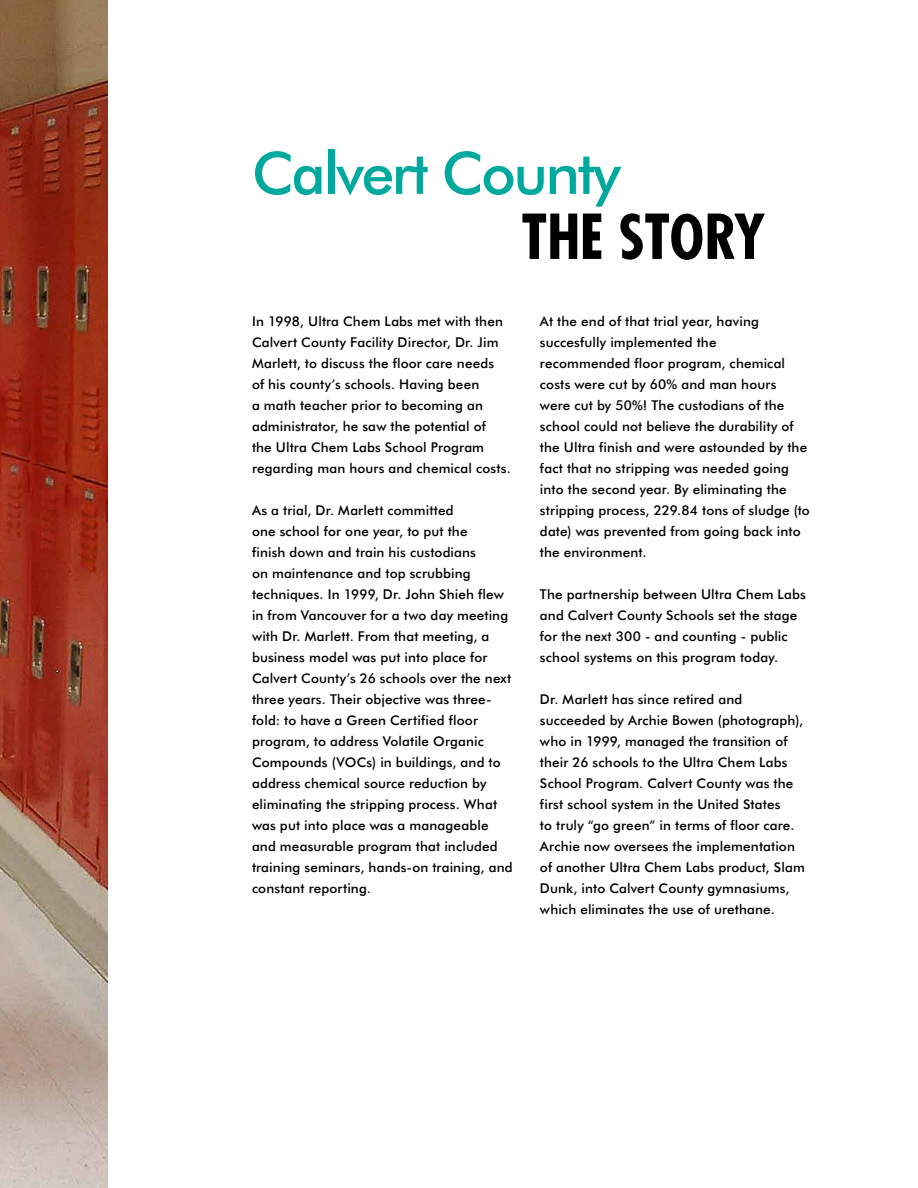
<style>
.page{position:relative;width:918px;height:1188px;background:#fff}
.page>*{position:absolute;margin:0;border:0;box-sizing:border-box;transform-origin:0 0}
.t1{font:700 condensed 60px "Futura";color:#000}
.t2{font:58.5px "Futura Md BT Medium";letter-spacing:-.04em;color:#00a99d}
.t3{font:13.5px/21px "Futura Md BT Medium";letter-spacing:.01em;color:#000}
</style>
<div class="page">
<img style="left:0;top:0;width:108px;height:1188px">
<h2 class="t2" style="left:252px;top:138px;width:370px">Calvert County</h2>
<h1 class="t1" style="left:522px;top:198px;width:127px">THE STORY</h1>
<p class="t3" style="left:252px;top:310px;width:260px">In 1998, Ultra Chem Labs met with then Calvert County Facility Director, Dr. Jim Marlett, to discuss the floor care needs<br>of his county’s schools. Having been<br>a math teacher prior to becoming an administrator, he saw the potential of<br>the Ultra Chem Labs School Program regarding man hours and chemical costs.</p>
<p class="t3" style="left:252px;top:499px;width:262px">As a trial, Dr. Marlett committed<br>one school for one year, to put the<br>finish down and train his custodians<br>on maintenance and top scrubbing techniques. In 1999, Dr. John Shieh flew in from Vancouver for a two day meeting with Dr. Marlett. From that meeting, a business model was put into place for Calvert County’s 26 schools over the next three years. Their objective was three&shy;fold: to have a Green Certified floor program, to address Volatile Organic Compounds (VOCs) in buildings, and to address chemical source reduction by eliminating the stripping process. What was put into place was a manageable and measurable program that included training seminars, hands-on training, and constant reporting.</p>
<p class="t3" style="left:540px;top:310px;width:271px">At the end of that trial year, having succesfully implemented the recommended floor program, chemical costs were cut by 60% and man hours were cut by 50%! The custodians of the school could not believe the durability of the Ultra finish and were astounded by the fact that no stripping was needed going into the second year. By eliminating the stripping process, 229.84 tons of sludge (to date) was prevented from going back into the environment.</p>
<p class="t3" style="left:540px;top:584px;width:267px">The partnership between Ultra Chem Labs and Calvert County Schools set the stage for the next 300 - and counting - public school systems on this program today.</p>
<p class="t3" style="left:540px;top:689px;width:266px">Dr. Marlett has since retired and succeeded by Archie Bowen (photograph), who in 1999, managed the transition of their 26 schools to the Ultra Chem Labs School Program. Calvert County was the first school system in the United States<br>to truly “go green” in terms of floor care.<br>Archie now oversees the implementation of another Ultra Chem Labs product, Slam Dunk, into Calvert County gymnasiums, which eliminates the use of urethane.</p>
</div>
